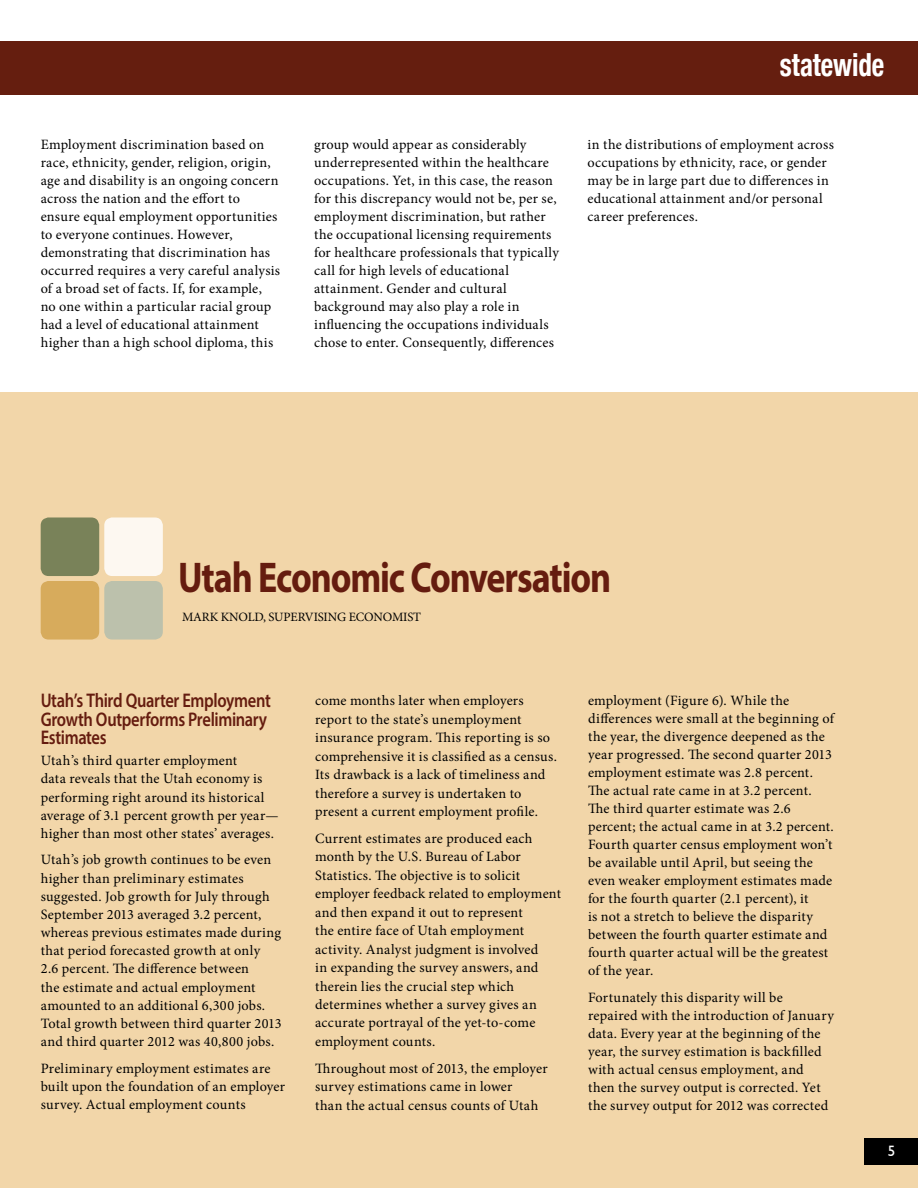
<style>
.page{position:relative;width:918px;height:1188px;background:#fff}
.page>*{position:absolute;margin:0;border:0;box-sizing:border-box;transform-origin:0 0}
.t1{font:700 43.2px "Myriad Pro";letter-spacing:-.03em;color:#651c0f;scale:.83 1}
.t2{font:700 condensed 31.8px "Helvetica Neue";color:#fff;scale:.85 1}
.t3{font:600 19.8px/18.1px "Myriad Pro";letter-spacing:-.02em;color:#651c0f;scale:.83 1}
.t4{font:15px "Gill Sans";color:#fff}
.t5{font:14.25px/18px "Minion Pro";letter-spacing:.015em;color:#000}
.t6{font:12.75px "Minion Pro";letter-spacing:-.01em;color:#000}
</style>
<div class="page">
<div style="left:0;top:392px;width:918px;height:796px;background:#f2d6a9"></div>
<div style="left:0;top:41px;width:918px;height:54px;background:#651e0f"></div>
<div style="left:864px;top:1138px;width:54px;height:26px;background:#000"></div>
<div style="left:41px;top:517px;width:58px;height:59px;background:#798259;border-radius:8px"></div>
<div style="left:41px;top:581px;width:58px;height:59px;background:#d7ab5c;border-radius:8px"></div>
<div style="left:104px;top:517px;width:59px;height:59px;background:#fdf8f1;border-radius:8px"></div>
<div style="left:104px;top:581px;width:59px;height:59px;background:#bcc1ac;border-radius:8px"></div>
<h2 class="t2" style="left:780px;top:38px;width:125px">statewide</h2>
<p class="t5" style="left:41px;top:136px;width:241px">Employment discrimination based on race, ethnicity, gender, religion, origin, age and disability is an ongoing concern across the nation and the effort to ensure equal employment opportunities to everyone continues. However, demonstrating that discrimination has occurred requires a very careful analysis of a broad set of facts. If, for example, no one within a particular racial group had a level of educational attainment higher than a high school diploma, this</p>
<p class="t5" style="left:314px;top:136px;width:246px">group would appear as considerably underrepresented within the healthcare occupations. Yet, in this case, the reason for this discrepancy would not be, per se, employment discrimination, but rather the occupational licensing requirements for healthcare professionals that typically call for high levels of educational attainment. Gender and cultural background may also play a role in influencing the occupations individuals chose to enter. Consequently, differences</p>
<p class="t5" style="left:587px;top:136px;width:248px">in the distributions of employment across occupations by ethnicity, race, or gender may be in large part due to differences in educational attainment and/or personal career preferences.</p>
<h1 class="t1" style="left:178px;top:549px;width:523px">Utah Economic Conversation</h1>
<p class="t6" style="left:182px;top:608px;width:241px">MARK KNOLD, SUPERVISING ECONOMIST</p>
<h3 class="t3" style="left:41px;top:691px;width:279px">Utah’s Third Quarter Employment<br>Growth Outperforms Preliminary<br>Estimates</h3>
<p class="t5" style="left:41px;top:752px;width:239px">Utah’s third quarter employment<br>data reveals that the Utah economy is performing right around its historical average of 3.1 percent growth per year— higher than most other states’ averages.</p>
<p class="t5" style="left:41px;top:851px;width:243px">Utah’s job growth continues to be even higher than preliminary estimates suggested. Job growth for July through September 2013 averaged 3.2 percent, whereas previous estimates made during that period forecasted growth at only<br>2.6 percent. The difference between<br>the estimate and actual employment amounted to an additional 6,300 jobs.<br>Total growth between third quarter 2013 and third quarter 2012 was 40,800 jobs.</p>
<p class="t5" style="left:41px;top:1059px;width:246px">Preliminary employment estimates are built upon the foundation of an employer survey. Actual employment counts</p>
<p class="t5" style="left:315px;top:692px;width:243px;line-height:18.5px">come months later when employers report to the state’s unemployment insurance program. This reporting is so comprehensive it is classified as a census.<br>Its drawback is a lack of timeliness and therefore a survey is undertaken to present a current employment profile.</p>
<p class="t5" style="left:315px;top:829px;width:247px;line-height:18.5px">Current estimates are produced each month by the U.S. Bureau of Labor Statistics. The objective is to solicit employer feedback related to employment and then expand it out to represent<br>the entire face of Utah employment activity. Analyst judgment is involved<br>in expanding the survey answers, and therein lies the crucial step which determines whether a survey gives an accurate portrayal of the yet-to-come employment counts.</p>
<p class="t5" style="left:315px;top:1059px;width:234px;line-height:18.5px">Throughout most of 2013, the employer survey estimations came in lower<br>than the actual census counts of Utah</p>
<p class="t5" style="left:588px;top:692px;width:247px">employment (Figure 6). While the differences were small at the beginning of the year, the divergence deepened as the year progressed. The second quarter 2013 employment estimate was 2.8 percent.<br>The actual rate came in at 3.2 percent.<br>The third quarter estimate was 2.6 percent; the actual came in at 3.2 percent.<br>Fourth quarter census employment won’t be available until April, but seeing the even weaker employment estimates made for the fourth quarter (2.1 percent), it<br>is not a stretch to believe the disparity between the fourth quarter estimate and fourth quarter actual will be the greatest of the year.</p>
<p class="t5" style="left:588px;top:988px;width:247px">Fortunately this disparity will be repaired with the introduction of January data. Every year at the beginning of the year, the survey estimation is backfilled with actual census employment, and then the survey output is corrected. Yet the survey output for 2012 was corrected</p>
<p class="t4" style="left:888px;top:1142px;width:9px">5</p>
</div>
